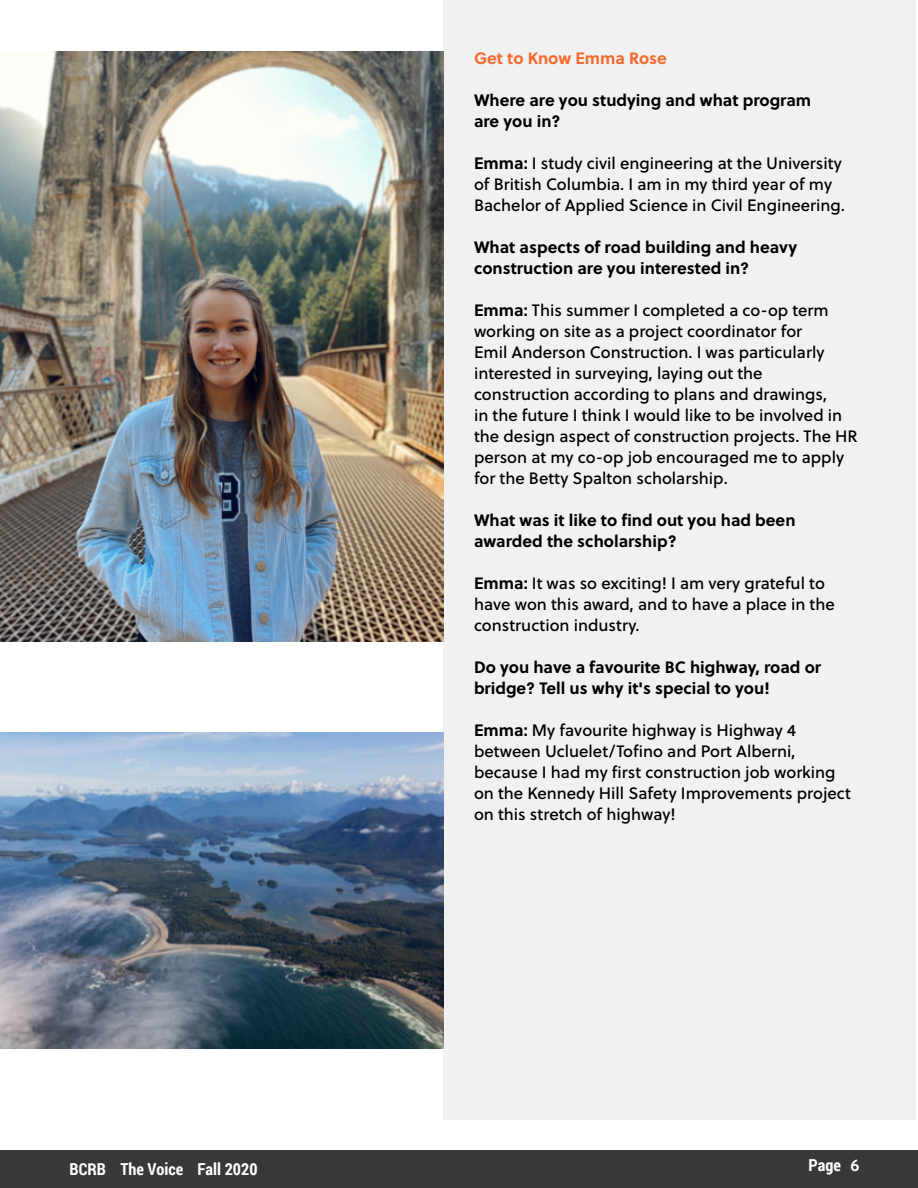
<style>
.page{position:relative;width:918px;height:1188px;background:#fff}
.page>*{position:absolute;margin:0;border:0;box-sizing:border-box;transform-origin:0 0}
.t1{font:16.5px/21px "Soleil Bk";color:#000}
.t2{font:700 16.5px/21px "Soleil";color:#000}
.t3{font:700 16.5px "Roboto Condensed";color:#fff}
.t4{font:700 16.5px "Soleil";color:#f36b2e}
.s1{font-family:"Soleil";font-weight:700}
.s2{font-family:"Soleil Sb";font-weight:400}
</style>
<div class="page">
<div style="left:0;top:1151px;width:918px;height:37px;background:#383838"></div>
<div style="left:443px;top:0;width:473px;height:1120px;background:#f1f1f2"></div>
<img style="left:1px;top:52px;width:442px;height:590px">
<img style="left:0;top:732px;width:443px;height:316px">
<p class="t4" style="left:474px;top:46px;width:194px">Get to Know Emma Rose</p>
<p class="t2" style="left:474px;top:89px;width:339px">Where are you studying and what program are you in?</p>
<p class="t1" style="left:474px;top:152px;width:372px"><span class="s1">Emma:</span> I study civil engineering at the University of British Columbia. I am in my third year of my<br>Bachelor of Applied Science in Civil Engineering.</p>
<p class="t2" style="left:474px;top:236px;width:325px">What aspects of road building and heavy construction are you interested in?</p>
<p class="t1" style="left:474px;top:299px;width:385px"><span class="s1">Emma:</span> This summer I completed a co-op term working on site as a project coordinator for<br>Emil Anderson Construction. I was particularly interested in surveying, laying out the construction according to plans and drawings,<br>in the future I think I would like to be involved in the design aspect of construction projects. The HR person at my co-op job encouraged me to apply for the Betty Spalton scholarship.</p>
<p class="t2" style="left:474px;top:509px;width:323px">What was it like to find out you had been awarded the scholarship?</p>
<p class="t1" style="left:474px;top:572px;width:362px"><span class="s1">Emma:</span> It was so exciting! I am very grateful to have won this award, and to have a place in the construction industry.</p>
<p class="t2" style="left:474px;top:656px;width:349px">Do you have a favourite BC highway, road or bridge? Tell us why it's special to you!</p>
<p class="t1" style="left:474px;top:719px;width:378px"><span class="s1">Emma:</span> My favourite highway is Highway 4 between Ucluelet/Tofino and Port Alberni, because I had my first construction job working on the Kennedy Hill Safety Improvements project on this stretch of highway!</p>
<p class="t3" style="left:70px;top:1158px;width:189px">BCRB The Voice Fall 2020</p>
<p class="t3" style="left:809px;top:1153px;width:52px">Page <span class="s2">6</span></p>
</div>
